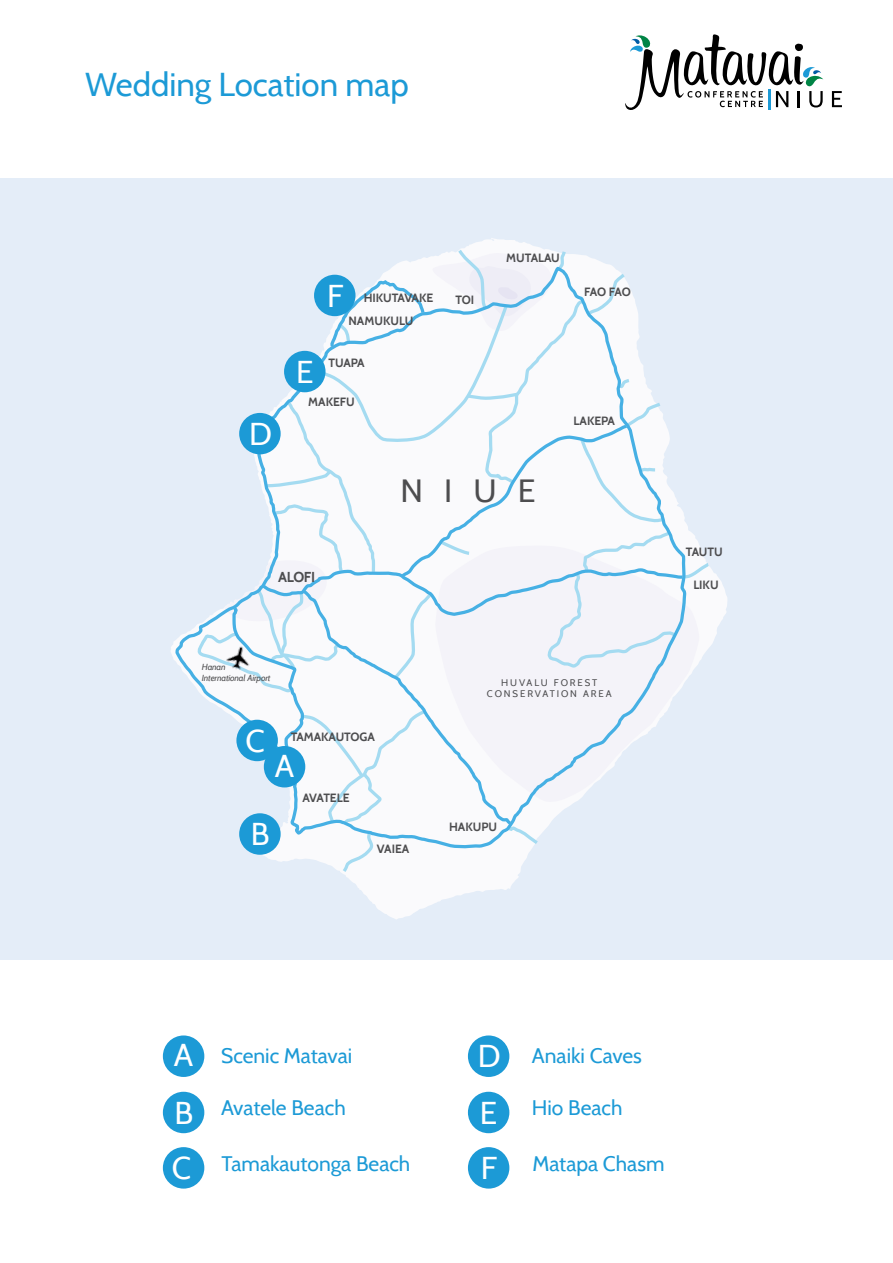
<style>
.page{position:relative;width:893px;height:1263px;background:#fff}
.page>*{position:absolute;margin:0;border:0;box-sizing:border-box;transform-origin:0 0}
.t1{font:33px "Cabin";color:#1c9ad6}
.t2{font:32.1px "Cabin";color:#4d4d4f}
.t3{font:31.5px/55.3px "Cabin";color:#fff}
.t4{font:21px "Cabin";color:#1c9ad6}
.t5{font:700 14.4px "Cabin";letter-spacing:-.02em;color:#4d4d4f}
.t6{font:700 12px/23.5px "Cabin";letter-spacing:-.005em;color:#4d4d4f}
.t7{font:700 12px "Cabin";letter-spacing:-.025em;color:#4d4d4f}
.t8{font:9.6px/11.6px "Cabin";letter-spacing:.2em;color:#4d4d4f;text-align:center}
.t9{font:italic 8.7px/10.5px "Cabin";letter-spacing:-.02em;color:#4d4d4f}
.s1{font-size:31.5px;color:#fff}
</style>
<div class="page">
<svg style="left:832px;top:91px;width:10px;height:16px"></svg>
<svg style="left:625px;top:34px;width:198px;height:76px"></svg>
<div style="left:0;top:179px;width:893px;height:781px;background:#e4edf8"></div>
<svg style="left:171px;top:238px;width:556px;height:681px"></svg>
<svg style="left:172px;top:265px;width:25px;height:585px"></svg>
<svg style="left:197px;top:247px;width:515px;height:627px"></svg>
<div style="left:314px;top:275px;width:41px;height:41px;background:#1c9ad6;border-radius:50%"></div>
<div style="left:284px;top:351px;width:42px;height:41px;background:#1c9ad6;border-radius:50%"></div>
<div style="left:239px;top:413px;width:42px;height:41px;background:#1c9ad6;border-radius:50%"></div>
<div style="left:236px;top:720px;width:42px;height:41px;background:#1c9ad6;border-radius:50%"></div>
<div style="left:264px;top:746px;width:41px;height:41px;background:#1c9ad6;border-radius:50%"></div>
<div style="left:239px;top:813px;width:42px;height:42px;background:#1c9ad6;border-radius:50%"></div>
<div style="left:163px;top:1035px;width:41px;height:42px;background:#1c9ad6;border-radius:50%"></div>
<div style="left:163px;top:1092px;width:41px;height:41px;background:#1c9ad6;border-radius:50%"></div>
<div style="left:163px;top:1147px;width:41px;height:41px;background:#1c9ad6;border-radius:50%"></div>
<div style="left:468px;top:1147px;width:41px;height:41px;background:#1c9ad6;border-radius:50%"></div>
<div style="left:468px;top:1092px;width:41px;height:41px;background:#1c9ad6;border-radius:50%"></div>
<div style="left:468px;top:1035px;width:41px;height:42px;background:#1c9ad6;border-radius:50%"></div>
<img style="left:221px;top:640px;width:36px;height:36px">
<h1 class="t1" style="left:85px;top:64px;width:325px">Wedding Location map</h1>
<h3 class="t3" style="left:249px;top:406px;width:24px">D</h3>
<h3 class="t3" style="left:327px;top:268px;width:18px">F</h3>
<p class="t6" style="left:348px;top:286px;width:86px;text-indent:15px">HIKUTAVAKE<br>NAMUKULU</p>
<p class="t6" style="left:329px;top:351px;width:38px">TUAPA</p>
<p class="t6" style="left:308px;top:390px;width:48px">MAKEFU</p>
<h3 class="t3" style="left:296px;top:344px;width:19px">E</h3>
<p class="t6" style="left:455px;top:287px;width:20px">TOI</p>
<p class="t6" style="left:506px;top:246px;width:55px">MUTALAU</p>
<p class="t6" style="left:584px;top:280px;width:48px">FAO FAO</p>
<p class="t6" style="left:574px;top:408px;width:43px">LAKEPA</p>
<h2 class="t2" style="left:400px;top:471px;width:137px">NIUE</h2>
<p class="t5" style="left:278px;top:568px;width:39px">ALOFI</p>
<p class="t9" style="left:202px;top:662px;width:70px">Hanan<br>International Airport</p>
<h3 class="t3" style="left:245px;top:713px;width:21px">C</h3>
<p class="t6" style="left:291px;top:725px;width:86px">TAMAKAUTOGA</p>
<h3 class="t3" style="left:275px;top:738px;width:21px">A</h3>
<p class="t7" style="left:302px;top:790px;width:49px">AVATELE</p>
<h3 class="t3" style="left:251px;top:806px;width:20px">B</h3>
<p class="t6" style="left:377px;top:837px;width:34px">VAIEA</p>
<p class="t8" style="left:487px;top:677px;width:126px">HUVALU FOREST<br>CONSERVATION AREA</p>
<p class="t6" style="left:449px;top:815px;width:50px">HAKUPU</p>
<p class="t6" style="left:686px;top:540px;width:38px">TAUTU</p>
<p class="t6" style="left:693px;top:573px;width:27px">LIKU</p>
<h3 class="t4" style="left:174px;top:1042px;width:180px"><span class="s1">A</span> Scenic Matavai</h3>
<h3 class="t3" style="left:172px;top:1085px;width:23px">B<br>C</h3>
<h3 class="t4" style="left:221px;top:1095px;width:126px">Avatele Beach</h3>
<h3 class="t4" style="left:222px;top:1150px;width:190px">Tamakautonga Beach</h3>
<h3 class="t3" style="left:478px;top:1028px;width:24px">D</h3>
<h3 class="t3" style="left:480px;top:1085px;width:19px">E</h3>
<h3 class="t3" style="left:481px;top:1140px;width:18px">F</h3>
<h3 class="t4" style="left:532px;top:1042px;width:112px">Anaiki Caves</h3>
<h3 class="t4" style="left:532px;top:1095px;width:92px">Hio Beach</h3>
<h3 class="t4" style="left:532px;top:1150px;width:133px">Matapa Chasm</h3>
</div>
